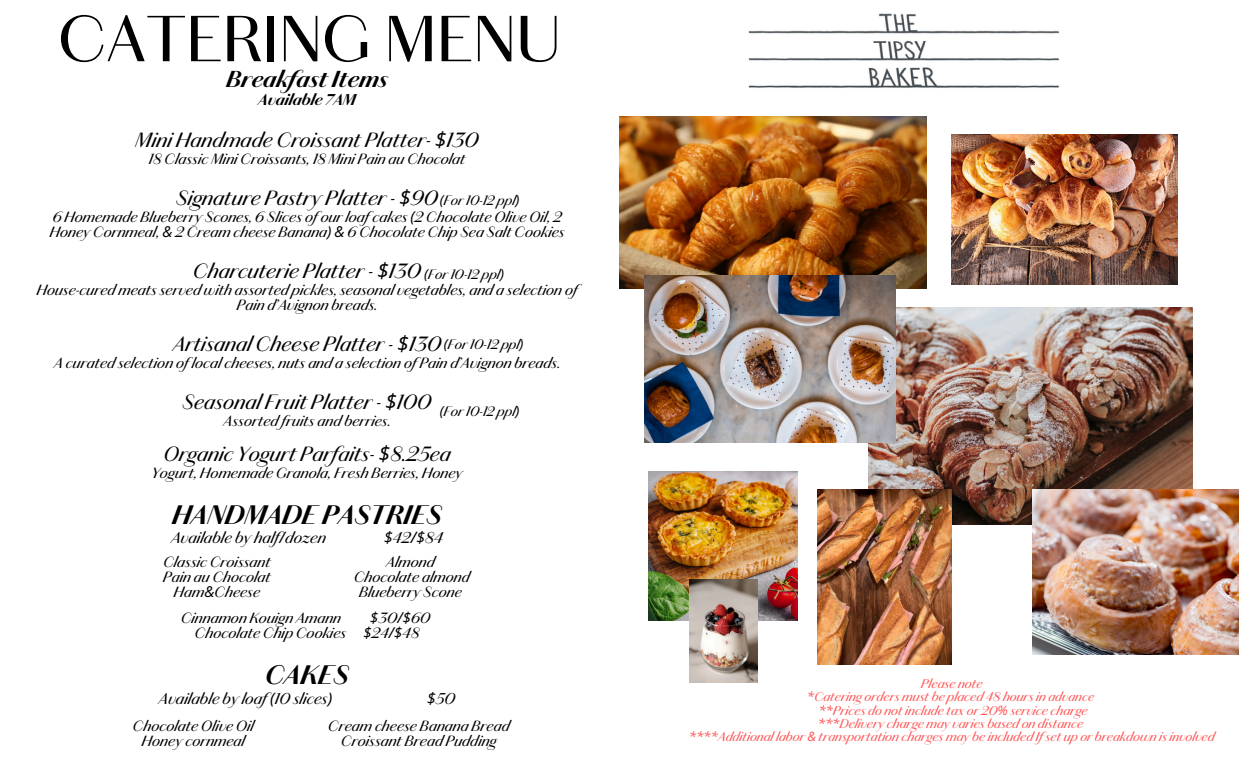
<style>
.page{position:relative;width:1260px;height:765px;background:#fff}
.page>*{position:absolute;margin:0;border:0;box-sizing:border-box;transform-origin:0 0}
.t1{font:65.75px "Chiswick Sans Trial";color:#000}
.t2{font:italic 700 27.12px "Chiswick Sans Trial";letter-spacing:.005em;color:#000}
.t3{font:italic 700 23.38px "Chiswick Sans Trial";letter-spacing:.005em;color:#000}
.t4{font:italic 20.88px "Chiswick Sans Trial";letter-spacing:.005em;color:#000}
.t5{font:italic 15.88px "Chiswick Sans Trial";letter-spacing:.005em;color:#000}
.t6{font:italic 700 15.88px "Chiswick Sans Trial";letter-spacing:.005em;color:#000}
.t7{font:italic 15px/15px "Chiswick Sans Trial";letter-spacing:.005em;color:#000;text-align:center}
.t8{font:italic 13.75px "Chiswick Sans Trial";letter-spacing:.005em;color:#000}
.t9{font:italic 13px "Chiswick Sans Trial";letter-spacing:.005em;color:#ff5757}
.s1{font-family:"Noto Sans"}
</style>
<div class="page">
<img style="left:748px;top:13px;width:311px;height:75px">
<img style="left:620px;top:117px;width:306px;height:171px">
<img style="left:868px;top:308px;width:325px;height:216px">
<img style="left:952px;top:134px;width:226px;height:151px">
<img style="left:1033px;top:489px;width:206px;height:165px">
<img style="left:649px;top:472px;width:149px;height:149px">
<img style="left:818px;top:489px;width:134px;height:176px">
<img style="left:645px;top:276px;width:250px;height:166px">
<img style="left:689px;top:579px;width:68px;height:103px">
<h4 class="t1" style="left:58px;top:13px;width:504px">CATERING MENU</h4>
<h4 class="t3" style="left:227px;top:70px;width:163px">Breakfast Items</h4>
<h4 class="t6" style="left:259px;top:94px;width:99px">Available 7AM</h4>
<h4 class="t4" style="left:136px;top:131px;width:345px">Mini Handmade Croissant Platter- <span class="s1">$</span>130</h4>
<h4 class="t7" style="left:149px;top:153px;width:318px">18 Classic Mini Croissants, 18 Mini Pain au Chocolat</h4>
<p class="t4" style="left:176px;top:189px;width:263px">Signature Pastry Platter - <span class="s1">$</span>90</p>
<p class="t7" style="left:50px;top:211px;width:516px;text-align:left">6 Homemade Blueberry Scones, 6 Slices ofour loafcakes <span class="s1">(</span>2 Chocolate Olive Oil, 2<br>Honey Cornmeal, <span class="s1">&amp;</span> 2 Cream cheese Banana<span class="s1">) &amp;</span> 6 Chocolate Chip Sea Salt Cookies</p>
<p class="t4" style="left:193px;top:263px;width:230px">Charcuterie Platter - <span class="s1">$</span>130</p>
<p class="t7" style="left:237px;top:284px;width:352px;text-align:left;text-indent:-200px">House-cured meats served with assorted pickles, seasonal vegetables, and a selection of<br>Pain d’Avignon breads.</p>
<p class="t4" style="left:173px;top:336px;width:270px">Artisanal Cheese Platter - <span class="s1">$</span>130</p>
<p class="t7" style="left:54px;top:357px;width:508px">A curated selection oflocal cheeses, nuts and a selection ofPain d’Avignon breads.</p>
<p class="t4" style="left:183px;top:394px;width:250px">Seasonal Fruit Platter - <span class="s1">$</span>100</p>
<p class="t7" style="left:224px;top:415px;width:169px">Assorted fruits and berries.</p>
<h4 class="t4" style="left:164px;top:445px;width:288px">Organic Yogurt Parfaits- <span class="s1">$</span>8.25ea</h4>
<h4 class="t7" style="left:152px;top:467px;width:312px">Yogurt, Homemade Granola, Fresh Berries, Honey</h4>
<h4 class="t2" style="left:172px;top:504px;width:271px">HANDMADE PASTRIES</h4>
<h4 class="t5" style="left:171px;top:532px;width:156px">Available by half<span class="s1">/</span>dozen</h4>
<h4 class="t5" style="left:384px;top:532px;width:60px"><span class="s1">$</span>42<span class="s1">/$</span>84</h4>
<p class="t8" style="left:440px;top:195px;width:81px"><span class="s1">(</span>For 10-12 ppl<span class="s1">)</span></p>
<p class="t8" style="left:424px;top:269px;width:81px"><span class="s1">(</span>For 10-12 ppl<span class="s1">)</span></p>
<p class="t8" style="left:444px;top:339px;width:81px"><span class="s1">(</span>For 10-12 ppl<span class="s1">)</span></p>
<p class="t8" style="left:440px;top:406px;width:81px"><span class="s1">(</span>For 10-12 ppl<span class="s1">)</span></p>
<p class="t7" style="left:163px;top:556px;width:109px">Classic Croissant<br>Pain au Chocolat<br>Ham<span class="s1">&amp;</span>Cheese</p>
<p class="t7" style="left:354px;top:556px;width:117px">Almond<br>Chocolate almond<br>Blueberry Scone</p>
<h4 class="t7" style="left:195px;top:612px;width:237px;text-align:left;text-indent:175px"><span class="s1">$</span>30<span class="s1">/$</span>60<br>Chocolate Chip Cookies <span class="s1">$</span>24<span class="s1">/$</span>48</h4>
<h4 class="t2" style="left:266px;top:664px;width:85px">CAKES</h4>
<h4 class="t5" style="left:159px;top:692px;width:175px">Available by loaf<span class="s1">(</span>10 slices<span class="s1">)</span></h4>
<h4 class="t5" style="left:427px;top:692px;width:30px"><span class="s1">$</span>50</h4>
<h4 class="t7" style="left:181px;top:612px;width:161px">Cinnamon Kouign Amann</h4>
<p class="t7" style="left:133px;top:720px;width:123px">Chocolate Olive Oil<br>Honey cornmeal</p>
<p class="t7" style="left:328px;top:720px;width:183px">Cream cheese Banana Bread<br>Croissant Bread Pudding</p>
<p class="t9" style="left:921px;top:679px;width:63px">Please note</p>
<p class="t9" style="left:807px;top:692px;width:288px"><span class="s1">*</span>Catering orders must be placed 48 hours in advance</p>
<p class="t9" style="left:819px;top:705px;width:270px"><span class="s1">**</span>Prices do not include tax or 20<span class="s1">%</span> service charge</p>
<p class="t9" style="left:818px;top:718px;width:266px"><span class="s1">***</span>Delivery charge may varies based on distance</p>
<p class="t9" style="left:689px;top:731px;width:527px"><span class="s1">****</span>Additional labor <span class="s1">&amp;</span> transportation charges may be included Ifset up or breakdown is involved</p>
</div>
